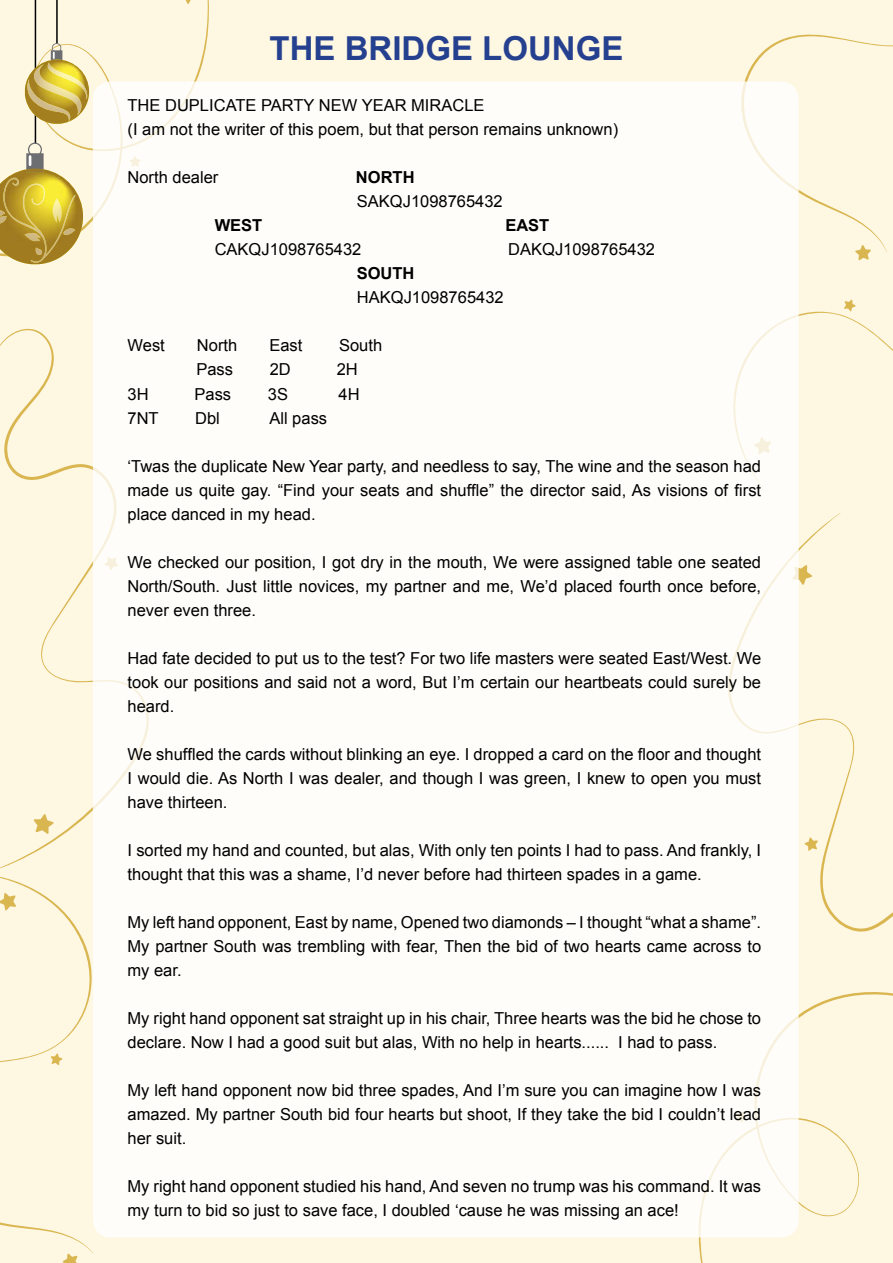
<style>
.page{position:relative;width:893px;height:1263px;background:#fef7e2}
.page>*{position:absolute;margin:0;border:0;box-sizing:border-box;transform-origin:0 0}
.t1{font:700 33px "Arial";color:#25408f}
.t2{font:16.5px/24px "Arial";color:#000;text-align:justify}
.t3{font:700 16.5px "Arial";color:#000}
</style>
<div class="page">
<svg style="left:696px;top:1009px;width:163px;height:254px"></svg>
<svg style="left:24px;top:0;width:185px;height:265px"></svg>
<svg style="left:180px;top:0;width:17px;height:4px"></svg>
<svg style="left:799px;top:513px;width:94px;height:496px"></svg>
<svg style="left:799px;top:565px;width:13px;height:20px"></svg>
<svg style="left:804px;top:837px;width:14px;height:14px"></svg>
<svg style="left:0;top:328px;width:93px;height:541px"></svg>
<svg style="left:34px;top:814px;width:20px;height:20px"></svg>
<svg style="left:0;top:877px;width:104px;height:386px"></svg>
<svg style="left:744px;top:34px;width:149px;height:47px"></svg>
<svg style="left:799px;top:190px;width:94px;height:161px"></svg>
<svg style="left:844px;top:299px;width:12px;height:13px"></svg>
<hr style="left:56px;top:0;width:2px;height:43px;background:#000">
<hr style="left:35px;top:0;width:1px;height:143px;background:#000">
<svg style="left:51px;top:43px;width:11px;height:17px"></svg>
<img style="left:25px;top:60px;width:64px;height:64px">
<img style="left:32px;top:64px;width:51px;height:52px">
<img style="left:25px;top:79px;width:47px;height:43px">
<img style="left:46px;top:62px;width:43px;height:37px">
<svg style="left:0;top:143px;width:83px;height:121px"></svg>
<div style="left:93px;top:81px;width:706px;height:1156px;background:#fff;border-radius:18px"></div>
<h1 class="t1" style="left:270px;top:26px;width:355px">THE BRIDGE LOUNGE</h1>
<p class="t2" style="left:128px;top:94px;width:492px">THE DUPLICATE PARTY NEW YEAR MIRACLE<br>(I am not the writer of this poem, but that person remains unknown)</p>
<p class="t2" style="left:128px;top:166px;width:92px">North dealer</p>
<p class="t3" style="left:356px;top:167px;width:60px">NORTH</p>
<p class="t2" style="left:357px;top:190px;width:147px">SAKQJ1098765432</p>
<p class="t3" style="left:215px;top:215px;width:49px">WEST</p>
<p class="t3" style="left:505px;top:215px;width:46px">EAST</p>
<p class="t2" style="left:215px;top:238px;width:148px">CAKQJ1098765432</p>
<p class="t2" style="left:508px;top:238px;width:148px">DAKQJ1098765432</p>
<p class="t3" style="left:357px;top:263px;width:59px">SOUTH</p>
<p class="t2" style="left:357px;top:286px;width:148px">HAKQJ1098765432</p>
<p class="t2" style="left:128px;top:334px;width:39px">West</p>
<p class="t2" style="left:197px;top:334px;width:42px">North</p>
<p class="t2" style="left:269px;top:334px;width:35px">East</p>
<p class="t2" style="left:339px;top:334px;width:45px">South</p>
<p class="t2" style="left:196px;top:358px;width:38px">Pass</p>
<p class="t2" style="left:270px;top:358px;width:23px">2D</p>
<p class="t2" style="left:337px;top:358px;width:23px">2H</p>
<p class="t2" style="left:128px;top:382px;width:23px">3H</p>
<p class="t2" style="left:195px;top:382px;width:38px">Pass</p>
<p class="t2" style="left:268px;top:382px;width:22px">3S</p>
<p class="t2" style="left:339px;top:382px;width:23px">4H</p>
<p class="t2" style="left:128px;top:406px;width:33px">7NT</p>
<p class="t2" style="left:195px;top:406px;width:26px">Dbl</p>
<p class="t2" style="left:269px;top:406px;width:59px">All pass</p>
<p class="t2" style="left:128px;top:454px;width:635px">‘Twas the duplicate New Year party, and needless to say, The wine and the season had made us quite gay. “Find your seats and shuffle” the director said, As visions of first place danced in my head.</p>
<p class="t2" style="left:128px;top:550px;width:635px">We checked our position, I got dry in the mouth, We were assigned table one seated North/South. Just little novices, my partner and me, We’d placed fourth once before, never even three.</p>
<p class="t2" style="left:128px;top:646px;width:635px">Had fate decided to put us to the test? For two life masters were seated East/West. We took our positions and said not a word, But I’m certain our heartbeats could surely be heard.</p>
<p class="t2" style="left:128px;top:742px;width:635px">We shuffled the cards without blinking an eye. I dropped a card on the floor and thought I would die. As North I was dealer, and though I was green, I knew to open you must have thirteen.</p>
<p class="t2" style="left:128px;top:838px;width:635px">I sorted my hand and counted, but alas, With only ten points I had to pass. And frankly, I thought that this was a shame, I’d never before had thirteen spades in a game.</p>
<p class="t2" style="left:128px;top:910px;width:635px">My left hand opponent, East by name, Opened two diamonds – I thought “what a shame”.<br>My partner South was trembling with fear, Then the bid of two hearts came across to my ear.</p>
<p class="t2" style="left:128px;top:1006px;width:635px">My right hand opponent sat straight up in his chair, Three hearts was the bid he chose to declare. Now I had a good suit but alas, With no help in hearts...... I had to pass.</p>
<p class="t2" style="left:128px;top:1078px;width:635px">My left hand opponent now bid three spades, And I’m sure you can imagine how I was amazed. My partner South bid four hearts but shoot, If they take the bid I couldn’t lead her suit.</p>
<p class="t2" style="left:128px;top:1174px;width:635px">My right hand opponent studied his hand, And seven no trump was his command. It was my turn to bid so just to save face, I doubled ‘cause he was missing an ace!</p>
</div>
